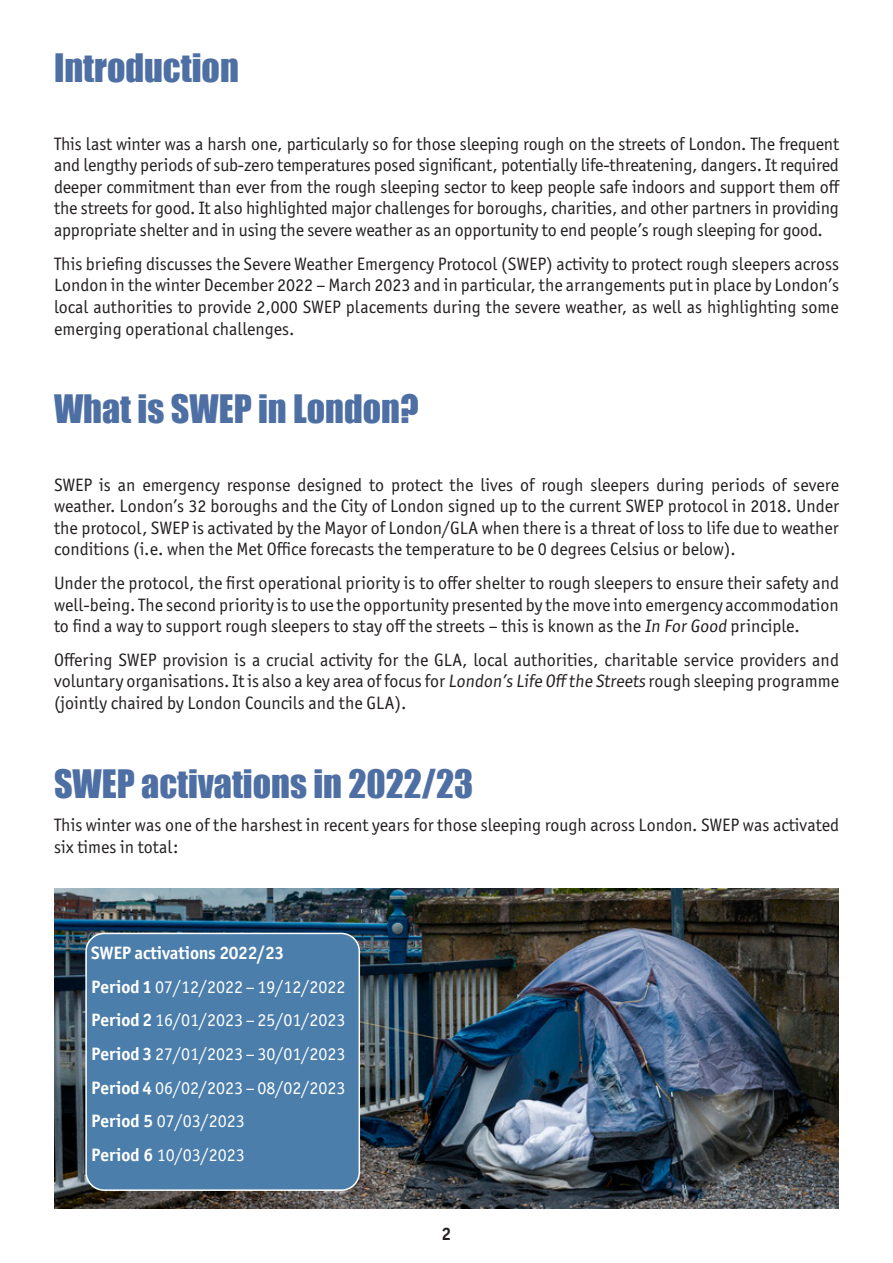
<style>
.page{position:relative;width:893px;height:1263px;background:#fff}
.page>*{position:absolute;margin:0;border:0;box-sizing:border-box;transform-origin:0 0}
.t1{font:36px "Impact";color:#4e6fa4}
.t2{font:18px/21.6px "Officina Sans ITC Pro";color:#231f20;text-align:justify}
.t3{font:18px "Officina Sans ITC Pro";color:#fff}
.t4{font:700 18px "Officina Sans ITC Pro";letter-spacing:-.01em;color:#fff}
.t5{font:700 18px "Officina Sans ITC Pro";color:#231f20}
.s1{font-weight:700}
</style>
<div class="page">
<img style="left:54px;top:889px;width:785px;height:320px">
<div style="left:86px;top:933px;width:273px;height:257px;background:#4b7eab;border-radius:18px"></div>
<div style="left:85px;top:933px;width:275px;height:258px;border:2px solid #fff;border-radius:18px"></div>
<p class="t1" style="left:54px;top:40px;width:186px">Introduction</p>
<p class="t2" style="left:54px;top:133px;width:787px">This last winter was a harsh one, particularly so for those sleeping rough on the streets of London. The frequent and lengthy periods of sub-zero temperatures posed significant, potentially life-threatening, dangers. It required deeper commitment than ever from the rough sleeping sector to keep people safe indoors and support them off the streets for good. It also highlighted major challenges for boroughs, charities, and other partners in providing appropriate shelter and in using the severe weather as an opportunity to end people’s rough sleeping for good.</p>
<p class="t2" style="left:54px;top:253px;width:787px">This briefing discusses the Severe Weather Emergency Protocol (SWEP) activity to protect rough sleepers across London in the winter December 2022 – March 2023 and in particular, the arrangements put in place by London’s local authorities to provide 2,000 SWEP placements during the severe weather, as well as highlighting some emerging operational challenges.</p>
<p class="t1" style="left:54px;top:381px;width:366px">What is SWEP in London?</p>
<p class="t2" style="left:54px;top:474px;width:786px">SWEP is an emergency response designed to protect the lives of rough sleepers during periods of severe weather. London’s 32 boroughs and the City of London signed up to the current SWEP protocol in 2018. Under the protocol, SWEP is activated by the Mayor of London/GLA when there is a threat of loss to life due to weather conditions (i.e. when the Met Office forecasts the temperature to be 0 degrees Celsius or below).</p>
<p class="t2" style="left:54px;top:572px;width:786px">Under the protocol, the first operational priority is to offer shelter to rough sleepers to ensure their safety and well-being. The second priority is to use the opportunity presented by the move into emergency accommodation to find a way to support rough sleepers to stay off the streets – this is known as the In For Good principle.</p>
<p class="t2" style="left:54px;top:649px;width:786px">Offering SWEP provision is a crucial activity for the GLA, local authorities, charitable service providers and voluntary organisations. It is also a key area of focus for London’s Life Off the Streets rough sleeping programme (jointly chaired by London Councils and the GLA).</p>
<p class="t1" style="left:54px;top:756px;width:421px">SWEP activations in 2022/23</p>
<p class="t2" style="left:54px;top:814px;width:786px">This winter was one of the harshest in recent years for those sleeping rough across London. SWEP was activated six times in total:</p>
<p class="t4" style="left:91px;top:942px;width:195px">SWEP activations 2022/23</p>
<p class="t3" style="left:91px;top:976px;width:256px"><span class="s1">Period 1</span> 07/12/2022 – 19/12/2022</p>
<p class="t3" style="left:91px;top:1010px;width:256px"><span class="s1">Period 2</span> 16/01/2023 – 25/01/2023</p>
<p class="t3" style="left:91px;top:1043px;width:256px"><span class="s1">Period 3</span> 27/01/2023 – 30/01/2023</p>
<p class="t3" style="left:91px;top:1077px;width:256px"><span class="s1">Period 4</span> 06/02/2023 – 08/02/2023</p>
<p class="t3" style="left:91px;top:1110px;width:155px"><span class="s1">Period 5</span> 07/03/2023</p>
<p class="t3" style="left:91px;top:1144px;width:155px"><span class="s1">Period 6</span> 10/03/2023</p>
<p class="t5" style="left:442px;top:1222px;width:11px">2</p>
</div>
